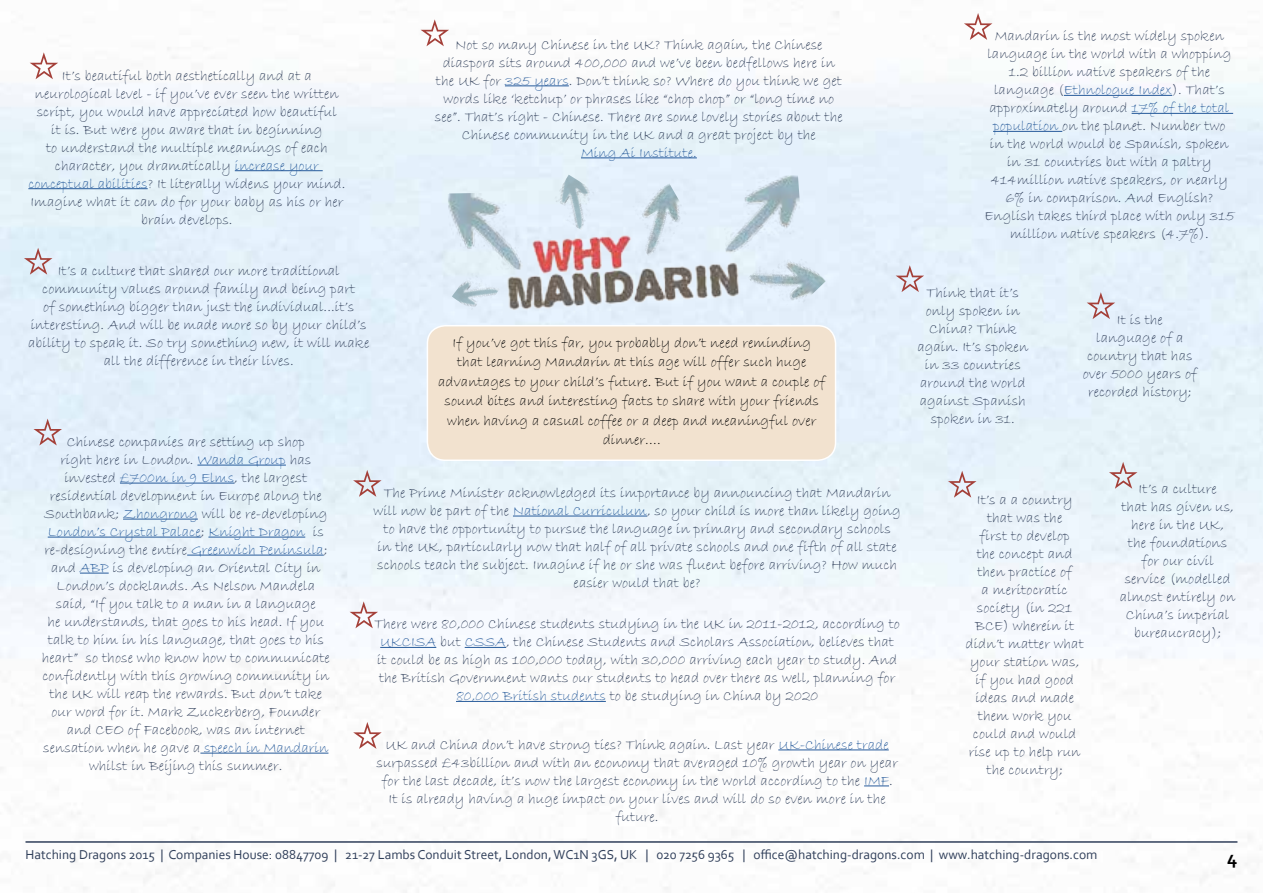
<style>
.page{position:relative;width:1263px;height:893px;background:#fff}
.page>*{position:absolute;margin:0;border:0;box-sizing:border-box;transform-origin:0 0}
.t1{font:700 19.5px "Corbel";color:#000}
.t2{font:15px/18px "Bradley Hand ITC";color:#303f5a;text-align:center}
.t3{font:15px/19.5px "Bradley Hand ITC";color:#000;text-align:center}
.t4{font:15px "Bradley Hand ITC";color:#275b9b}
.t5{font:13.5px "Corbel";color:#303f5a}
.s1{color:#275b9b}
</style>
<div class="page">
<hr style="left:26px;top:841px;width:1211px;height:2px;background:#303f5a">
<img style="left:501px;top:229px;width:241px;height:84px">
<hr style="left:235px;top:170px;width:88px;height:1px;background:#275b9b">
<hr style="left:28px;top:188px;width:120px;height:1px;background:#275b9b">
<hr style="left:778px;top:749px;width:111px;height:1px;background:#275b9b">
<svg style="left:864px;top:785px;width:25px;height:1px"></svg>
<hr style="left:513px;top:516px;width:134px;height:1px;background:#275b9b">
<hr style="left:1064px;top:95px;width:108px;height:1px;background:#275b9b">
<hr style="left:1131px;top:113px;width:102px;height:1px;background:#275b9b">
<hr style="left:993px;top:131px;width:69px;height:1px;background:#275b9b">
<hr style="left:380px;top:647px;width:56px;height:1px;background:#275b9b">
<hr style="left:465px;top:647px;width:41px;height:1px;background:#275b9b">
<hr style="left:456px;top:701px;width:150px;height:1px;background:#275b9b">
<hr style="left:505px;top:85px;width:64px;height:1px;background:#275b9b">
<hr style="left:581px;top:157px;width:116px;height:1px;background:#275b9b">
<hr style="left:197px;top:465px;width:89px;height:1px;background:#275b9b">
<hr style="left:120px;top:483px;width:114px;height:1px;background:#275b9b">
<hr style="left:123px;top:519px;width:75px;height:1px;background:#275b9b">
<hr style="left:48px;top:537px;width:153px;height:1px;background:#275b9b">
<hr style="left:208px;top:537px;width:97px;height:1px;background:#275b9b">
<hr style="left:187px;top:555px;width:137px;height:1px;background:#275b9b">
<svg style="left:80px;top:573px;width:29px;height:1px"></svg>
<hr style="left:200px;top:753px;width:128px;height:1px;background:#275b9b">
<div style="left:427px;top:326px;width:408px;height:134px;background:#f2e2cf;border-radius:18px"></div>
<div style="left:427px;top:325px;width:409px;height:136px;border:2px solid #fff;border-radius:18px"></div>
<img style="left:747px;top:240px;width:79px;height:79px">
<img style="left:721px;top:175px;width:82px;height:79px">
<img style="left:448px;top:192px;width:75px;height:79px">
<img style="left:622px;top:184px;width:73px;height:72px">
<img style="left:547px;top:175px;width:56px;height:55px">
<img style="left:452px;top:269px;width:48px;height:48px">
<svg style="left:1087px;top:292px;width:28px;height:27px"></svg>
<svg style="left:1109px;top:462px;width:28px;height:27px"></svg>
<svg style="left:896px;top:265px;width:28px;height:27px"></svg>
<svg style="left:948px;top:471px;width:28px;height:27px"></svg>
<svg style="left:964px;top:13px;width:28px;height:27px"></svg>
<svg style="left:421px;top:19px;width:28px;height:27px"></svg>
<svg style="left:30px;top:52px;width:28px;height:27px"></svg>
<svg style="left:24px;top:248px;width:28px;height:27px"></svg>
<svg style="left:33px;top:419px;width:29px;height:26px"></svg>
<svg style="left:353px;top:470px;width:29px;height:27px"></svg>
<svg style="left:350px;top:601px;width:28px;height:27px"></svg>
<svg style="left:353px;top:722px;width:29px;height:27px"></svg>
<p class="t2" style="left:28px;top:67px;width:319px">It’s beautiful both aesthetically and at a neurological level - if you’ve ever seen the written script, you would have appreciated how beautiful<br>it is. But were you aware that in beginning<br>to understand the multiple meanings of each character, you dramatically <span class="s1">increase your conceptual abilities</span>? It literally widens your mind.<br>Imagine what it can do for your baby as his or her brain develops.</p>
<p class="t2" style="left:435px;top:36px;width:409px">Not so many Chinese in the UK? Think again, the Chinese diaspora sits around 400,000 and we’ve been bedfellows here in the UK for <span class="s1">325 years</span>. Don’t think so? Where do you think we get words like ‘ketchup’ or phrases like “chop chop” or “long time no see”. That’s right - Chinese. There are some lovely stories about the Chinese community in the UK and a great project by the</p>
<p class="t4" style="left:581px;top:143px;width:117px">Ming Ai Institute.</p>
<p class="t2" style="left:28px;top:262px;width:343px">It’s a culture that shared our more traditional community values around family and being part<br>of something bigger than just the individual...it’s interesting. And will be made more so by your child’s ability to speak it. So try something new, it will make all the difference in their lives.</p>
<p class="t3" style="left:438px;top:333px;width:389px">If you’ve got this far, you probably don’t need reminding that learning Mandarin at this age will offer such huge advantages to your child’s future. But if you want a couple of sound bites and interesting facts to share with your friends when having a casual coffee or a deep and meaningful over dinner….</p>
<p class="t2" style="left:42px;top:433px;width:290px">Chinese companies are setting up shop<br>right here in London. <span class="s1">Wanda Group</span> has invested <span class="s1">£700m in 9 Elms</span>, the largest residential development in Europe along the Southbank; <span class="s1">Zhongrong</span> will be re-developing <span class="s1">London’s Crystal Palace</span>; <span class="s1">Knight Dragon</span> is re-designing the entire <span class="s1">Greenwich Peninsula</span>; and <span class="s1">ABP</span> is developing an Oriental City in London’s docklands. As Nelson Mandela said, “If you talk to a man in a language<br>he understands, that goes to his head. If you talk to him in his language, that goes to his heart” so those who know how to communicate confidently with this growing community in the UK will reap the rewards. But don’t take our word for it. Mark Zuckerberg, Founder and CEO of Facebook, was an internet sensation when he gave a <span class="s1">speech in Mandarin </span>whilst in Beijing this summer.</p>
<p class="t2" style="left:373px;top:484px;width:529px">The Prime Minister acknowledged its importance by announcing that Mandarin will now be part of the <span class="s1">National Curriculum</span>, so your child is more than likely going to have the opportunity to pursue the language in primary and secondary schools<br>in the UK, particularly now that half of all private schools and one fifth of all state schools teach the subject. Imagine if he or she was fluent before arriving? How much easier would that be?</p>
<p class="t2" style="left:374px;top:615px;width:527px">There were 80,000 Chinese students studying in the UK in 2011-2012, according to <span class="s1">UKCISA</span> but <span class="s1">CSSA</span>, the Chinese Students and Scholars Association, believes that it could be as high as 100,000 today, with 30,000 arriving each year to study. And the British Government wants our students to head over there as well, planning for <span class="s1">80,000 British students</span> to be studying in China by 2020</p>
<p class="t2" style="left:376px;top:736px;width:523px">UK and China don’t have strong ties? Think again. Last year <span class="s1">UK-Chinese trade </span>surpassed £43billion and with an economy that averaged 10% growth year on year for the last decade, it’s now the largest economy in the world according to the <span class="s1">IMF</span>.<br>It is already having a huge impact on your lives and will do so even more in the future.</p>
<p class="t2" style="left:984px;top:27px;width:251px">Mandarin is the most widely spoken language in the world with a whopping 1.2 billion native speakers of the language (<span class="s1">Ethnologue Index</span>). That’s approximately around <span class="s1">17% of the total population</span> on the planet. Number two in the world would be Spanish, spoken in 31 countries but with a paltry 414million native speakers, or nearly 6% in comparison. And English?<br>English takes third place with only 315 million native speakers (4.7%).</p>
<p class="t2" style="left:917px;top:284px;width:113px">Think that it’s only spoken in<br>China? Think again. It’s spoken in 33 countries around the world against Spanish spoken in 31.</p>
<p class="t2" style="left:1083px;top:311px;width:116px">It is the<br>language of a country that has over 5000 years of recorded history;</p>
<p class="t2" style="left:965px;top:492px;width:120px">It’s a a country that was the<br>first to develop<br>the concept and then practice of<br>a meritocratic society (in 221<br>BCE) wherein it didn’t matter what your station was, if you had good ideas and made them work you could and would rise up to help run the country;</p>
<p class="t2" style="left:1120px;top:480px;width:117px">It’s a culture<br>that has given us, here in the UK,<br>the foundations for our civil service (modelled almost entirely on<br>China’s imperial bureaucracy);</p>
<p class="t5" style="left:26px;top:847px;width:1073px">Hatching Dragons 2015 | Companies House: 08847709 | 21-27 Lambs Conduit Street, London, WC1N 3GS, UK | 020 7256 9365 | office@hatching-dragons.com | www.hatching-dragons.com</p>
<h1 class="t1" style="left:1227px;top:845px;width:12px">4</h1>
</div>
